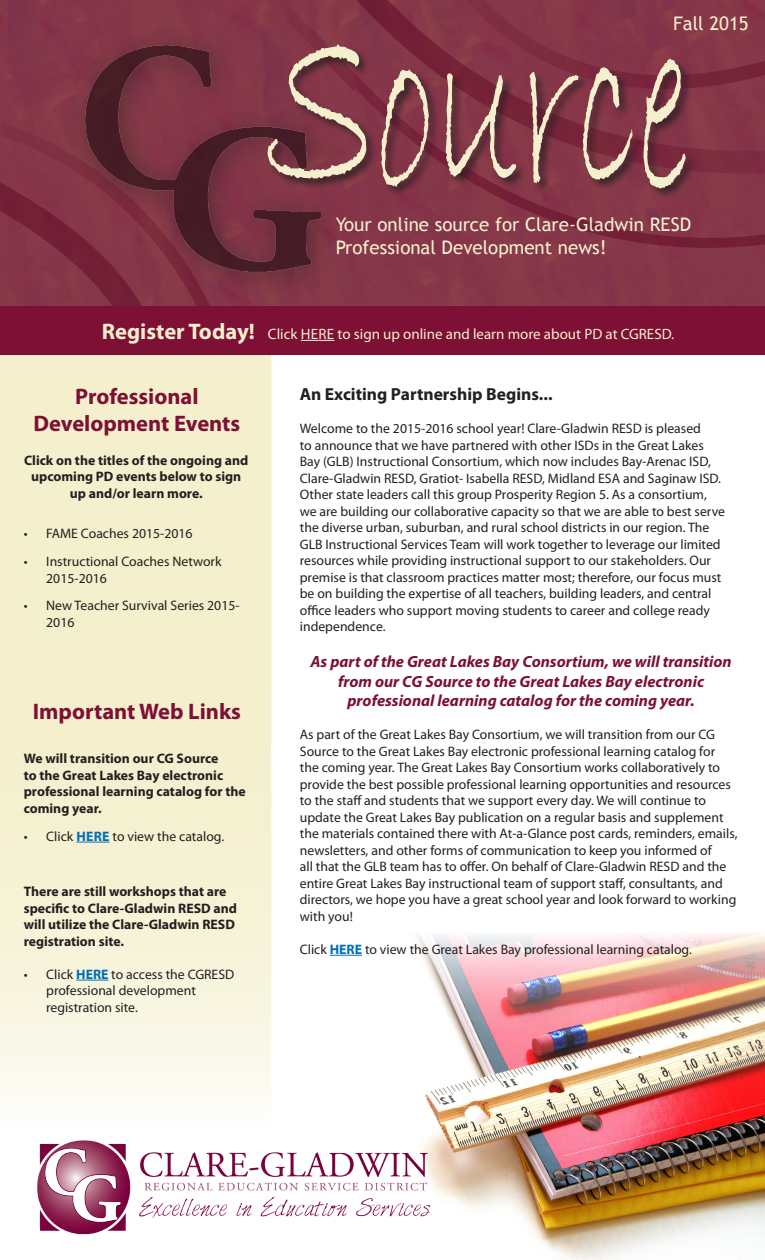
<style>
.page{position:relative;width:765px;height:1260px;background:#fff}
.page>*{position:absolute;margin:0;border:0;box-sizing:border-box;transform-origin:0 0}
.t1{font:255.88px "Bradley Hand ITC";color:#f4f0cd;scale:.58 1}
.t2{font:700 22.5px/27px "Myriad Pro";color:#7d1034;text-align:center}
.t3{font:700 22.5px "Myriad Pro";color:#f4f0cd}
.t4{font:18.75px/22.5px "Trebuchet MS";color:#f4f0cd}
.t5{font:700 17.5px "Myriad Pro";color:#231f20}
.t6{font:italic 700 16.25px/19.5px "Myriad Pro";color:#7d1034;text-align:center}
.t7{font:15px "Myriad Pro";color:#f4f0cd}
.t8{font:13.75px/16.5px "Myriad Pro";color:#231f20}
.t9{font:700 13.75px/16.5px "Myriad Pro";color:#231f20}
.s1{font-weight:400;font-size:15px}
.s2{font-weight:700;color:#006fba}
</style>
<div class="page">
<div style="left:0;top:0;width:193px;height:41px;background:#853749"></div>
<svg style="left:0;top:41px;width:272px;height:499px;background:#843548"></svg>
<svg style="left:240px;top:0;width:525px;height:306px;background:#843547"></svg>
<svg style="left:64px;top:24px;width:284px;height:277px;background:#823446"></svg>
<img style="left:83px;top:42px;width:241px;height:237px">
<div style="left:266px;top:43px;width:431px;height:157px;background:#231f20;opacity:.75"></div>
<svg style="left:0;top:355px;width:271px;height:745px;background:#f5f1d3"></svg>
<hr style="left:76px;top:842px;width:34px;height:1px;background:#006fba">
<hr style="left:76px;top:980px;width:33px;height:1px;background:#006fba">
<div style="left:0;top:306px;width:765px;height:49px;background:#7d1034"></div>
<hr style="left:301px;top:340px;width:33px;height:1px;background:#f4f0cd">
<img style="left:353px;top:934px;width:412px;height:326px">
<img style="left:37px;top:1138px;width:399px;height:99px">
<hr style="left:330px;top:955px;width:32px;height:1px;background:#006fba">
<h3 class="t4" style="left:673px;top:12px;width:77px">Fall 2015</h3>
<h1 class="t1" style="left:268px;top:-58px;width:730px">Source</h1>
<h3 class="t4" style="left:336px;top:214px;width:357px">Your online source for Clare-Gladwin RESD<br>Professional Development news!</h3>
<h2 class="t3" style="left:102px;top:317px;width:218px">Register Today! <span class="s1">Click here</span></h2>
<p class="t7" style="left:338px;top:325px;width:338px">to sign up online and learn more about PD at CGRESD.</p>
<h2 class="t2" style="left:33px;top:382px;width:208px">Professional<br>Development Events</h2>
<p class="t9" style="left:24px;top:451px;width:226px;text-align:center">Click on the titles of the ongoing and upcoming PD events below to sign up and/or learn more.</p>
<p class="t8" style="left:24px;top:525px;width:170px">• FAME Coaches 2015-2016</p>
<p class="t8" style="left:46px;top:553px;width:177px;text-indent:-22px">• Instructional Coaches Network<br>2015-2016</p>
<p class="t8" style="left:46px;top:597px;width:195px;text-indent:-22px">• New Teacher Survival Series 2015-<br>2016</p>
<h2 class="t2" style="left:33px;top:697px;width:210px">Important Web Links</h2>
<p class="t9" style="left:24px;top:750px;width:223px">We will transition our CG Source<br>to the Great Lakes Bay electronic professional learning catalog for the coming year.</p>
<p class="t8" style="left:24px;top:828px;width:202px">• Click <span class="s2">here</span> to view the catalog.</p>
<p class="t9" style="left:24px;top:883px;width:215px">There are still workshops that are specific to Clare-Gladwin RESD and will utilize the Clare-Gladwin RESD registration site.</p>
<p class="t8" style="left:46px;top:966px;width:190px;text-indent:-22px">• Click <span class="s2">HERE</span> to access the CGRESD professional development registration site.</p>
<p class="t5" style="left:300px;top:383px;width:254px">An Exciting Partnership Begins...</p>
<p class="t8" style="left:300px;top:420px;width:427px">Welcome to the 2015-2016 school year! Clare-Gladwin RESD is pleased<br>to announce that we have partnered with other ISDs in the Great Lakes Bay (GLB) Instructional Consortium, which now includes Bay-Arenac ISD, Clare-Gladwin RESD, Gratiot- Isabella RESD, Midland ESA and Saginaw ISD.<br>Other state leaders call this group Prosperity Region 5. As a consortium, we are building our collaborative capacity so that we are able to best serve the diverse urban, suburban, and rural school districts in our region. The GLB Instructional Services Team will work together to leverage our limited resources while providing instructional support to our stakeholders. Our premise is that classroom practices matter most; therefore, our focus must be on building the expertise of all teachers, building leaders, and central office leaders who support moving students to career and college ready independence.</p>
<p class="t6" style="left:311px;top:652px;width:423px">As part of the Great Lakes Bay Consortium, we will transition from our CG Source to the Great Lakes Bay electronic professional learning catalog for the coming year.</p>
<p class="t8" style="left:300px;top:726px;width:439px">As part of the Great Lakes Bay Consortium, we will transition from our CG Source to the Great Lakes Bay electronic professional learning catalog for the coming year. The Great Lakes Bay Consortium works collaboratively to provide the best possible professional learning opportunities and resources to the staff and students that we support every day. We will continue to update the Great Lakes Bay publication on a regular basis and supplement the materials contained there with At-a-Glance post cards, reminders, emails, newsletters, and other forms of communication to keep you informed of<br>all that the GLB team has to offer. On behalf of Clare-Gladwin RESD and the entire Great Lakes Bay instructional team of support staff, consultants, and directors, we hope you have a great school year and look forward to working with you!</p>
<p class="t8" style="left:300px;top:941px;width:394px">Click <span class="s2">HERE</span> to view the Great Lakes Bay professional learning catalog.</p>
</div>
